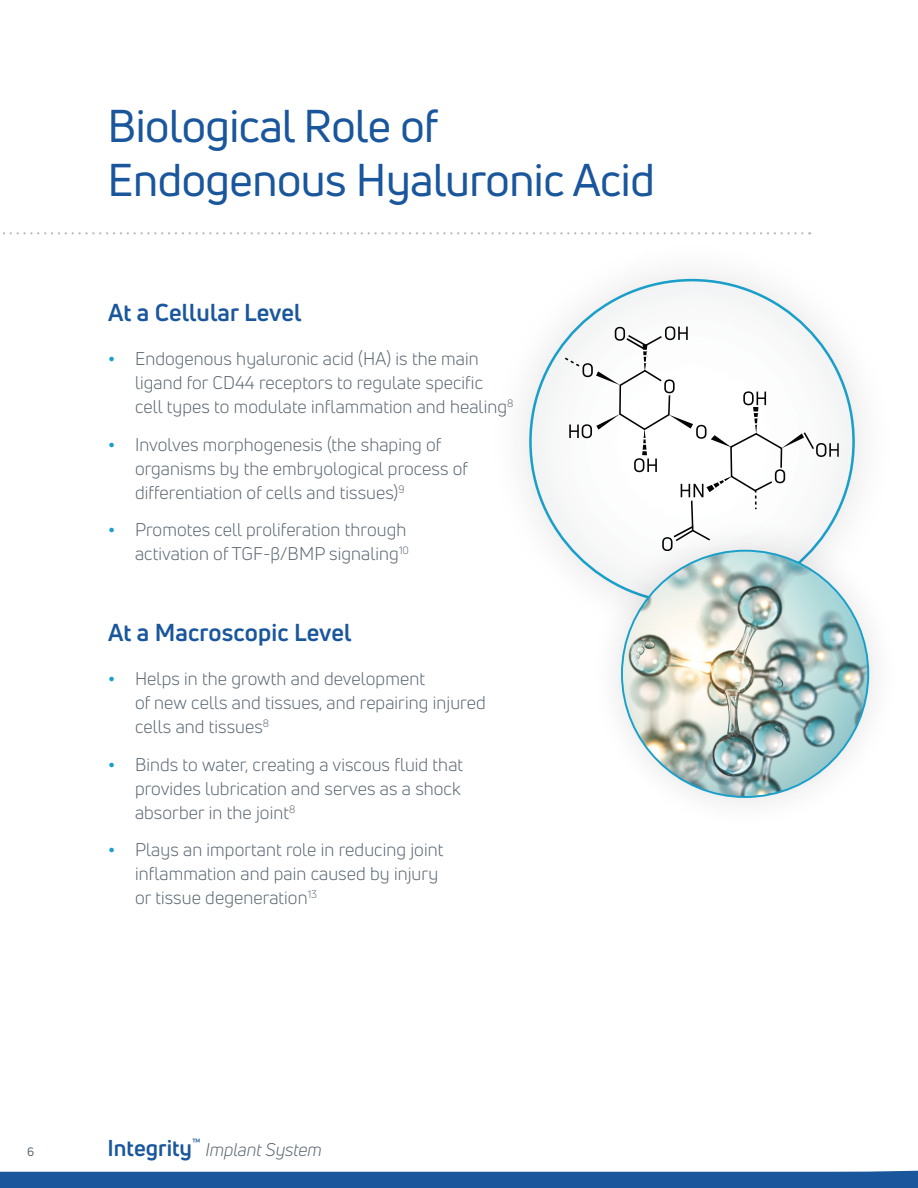
<style>
.page{position:relative;width:918px;height:1188px;background:#fff}
.page>*{position:absolute;margin:0;border:0;box-sizing:border-box;transform-origin:0 0}
.t1{font:45px/54px "Uni Neue";letter-spacing:-.01em;color:#1a569c}
.t2{font:700 24px "Uni Neue";letter-spacing:.005em;color:#1a569c}
.t3{font:18px/24px "Uni Neue";letter-spacing:.005em;color:#5a6671}
.t4{font:italic 18px "Uni Neue";color:#5a6671}
.t5{font:12px "Uni Neue";color:#5a6671}
.s1{font-weight:700;color:#1a9fca}
.s2{font-weight:700;font-style:normal;font-size:22.5px;color:#1a569c}
</style>
<div class="page">
<svg style="left:0;top:1170px;width:918px;height:18px;background:#2f65a5"></svg>
<svg style="left:2px;top:232px;width:800px;height:2px"></svg>
<svg style="left:530px;top:280px;width:324px;height:323px"></svg>
<svg style="left:564px;top:326px;width:275px;height:225px"></svg>
<div style="left:588px;top:516px;width:315px;height:315px;background:#231f20;opacity:.13"></div>
<img style="left:622px;top:551px;width:246px;height:246px;border-radius:123px">
<p class="t1" style="left:108px;top:98px;width:549px">Biological Role of<br>Endogenous Hyaluronic Acid</p>
<p class="t2" style="left:108px;top:297px;width:195px">At a Cellular Level</p>
<p class="t3" style="left:135px;top:347px;width:380px;text-indent:-27px"><span class="s1">•</span> Endogenous hyaluronic acid (HA) is the main ligand for CD44 receptors to regulate specific cell types to modulate inflammation and healing<sup>8</sup></p>
<p class="t3" style="left:135px;top:432px;width:335px;text-indent:-27px"><span class="s1">•</span> Involves morphogenesis (the shaping of organisms by the embryological process of differentiation of cells and tissues)<sup>9</sup></p>
<p class="t3" style="left:108px;top:518px;width:303px;text-align:right"><span class="s1">•</span> Promotes cell proliferation through activation of TGF-β/BMP signaling<sup>10</sup></p>
<p class="t2" style="left:108px;top:617px;width:245px">At a Macroscopic Level</p>
<p class="t3" style="left:135px;top:667px;width:352px;text-indent:-27px"><span class="s1">•</span> Helps in the growth and development<br>of new cells and tissues, and repairing injured cells and tissues<sup>8</sup></p>
<p class="t3" style="left:135px;top:752px;width:330px;text-indent:-27px"><span class="s1">•</span> Binds to water, creating a viscous fluid that provides lubrication and serves as a shock absorber in the joint<sup>8</sup></p>
<p class="t3" style="left:135px;top:838px;width:310px;text-indent:-27px"><span class="s1">•</span> Plays an important role in reducing joint inflammation and pain caused by injury or tissue degeneration<sup>13</sup></p>
<p class="t5" style="left:27px;top:1144px;width:9px">6</p>
<p class="t4" style="left:108px;top:1139px;width:216px"><span class="s2">Integrity</span><sup>™</sup> Implant System</p>
</div>
